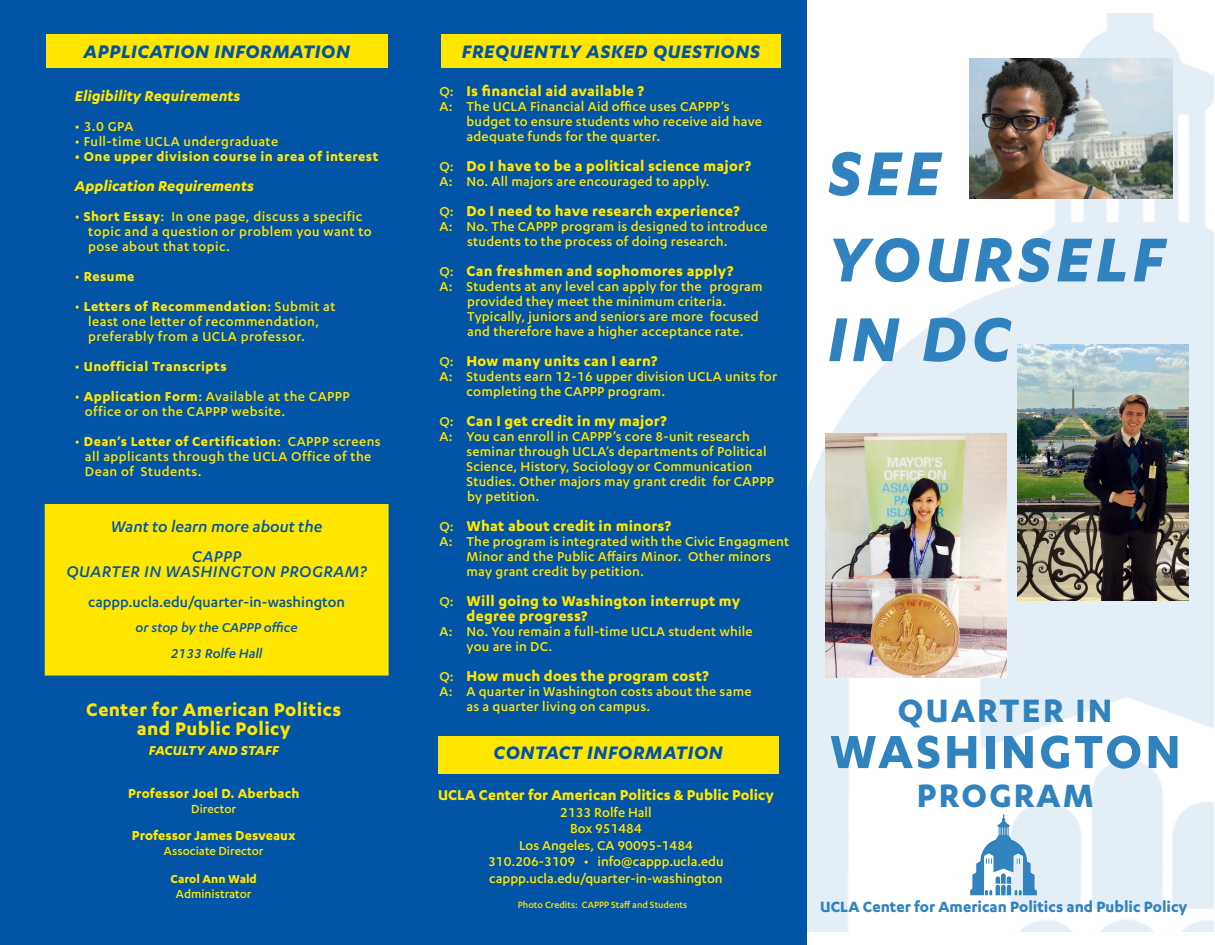
<style>
.page{position:relative;width:1215px;height:945px;background:#fff}
.page>*{position:absolute;margin:0;border:0;box-sizing:border-box;transform-origin:0 0}
.t1{font:italic 700 72px "Karbon";letter-spacing:.06em;color:#3183bf}
.t2{font:700 54px "Karbon";letter-spacing:.06em;color:#3183bf}
.t3{font:700 37.5px "Karbon";letter-spacing:.06em;color:#3183bf}
.t4{font:italic 700 21px "Karbon";letter-spacing:.03em;color:#0154a6}
.t5{font:700 21px/19.5px "Karbon";letter-spacing:.02em;color:#ffe601;text-align:center}
.t6{font:italic 500 18px/30px "Karbon";color:#0154a6;text-align:center}
.t7{font:italic 500 18px "Karbon";letter-spacing:.03em;color:#0154a6}
.t8{font:700 17.25px "Karbon";color:#3183bf}
.t9{font:700 16.5px/15px "Karbon";letter-spacing:.015em;color:#ffe601}
.t10{font:italic 700 16.5px "Karbon";color:#ffe601}
.t11{font:500 16.5px "Karbon";color:#0154a6}
.t12{font:500 15px/15px "Karbon";letter-spacing:.015em;color:#ffe601}
.t13{font:700 15px "Karbon";letter-spacing:.03em;color:#ffe601}
.t14{font:italic 500 15px/25.5px "Karbon";color:#0154a6;text-align:center}
.t15{font:700 15px "Karbon";color:#ffe601}
.t16{font:italic 700 15px "Karbon";letter-spacing:.015em;color:#ffe601}
.t17{font:500 13.5px "Karbon";color:#ffe601}
.t18{font:700 13.5px "Karbon";color:#ffe601}
.t19{font:500 10.5px "Karbon";color:#ffe601}
.s1{font-weight:700}
.s2{font-weight:500}
.s3{font-weight:500;font-size:15px}
</style>
<div class="page">
<img style="left:806px;top:14px;width:408px;height:918px">
<div style="left:0;top:0;width:806px;height:945px;background:#0154a6"></div>
<div style="left:441px;top:34px;width:340px;height:34px;background:#ffe601"></div>
<div style="left:438px;top:736px;width:340px;height:37px;background:#ffe601"></div>
<img style="left:970px;top:814px;width:68px;height:81px">
<div style="left:46px;top:34px;width:342px;height:34px;background:#ffe601"></div>
<img style="left:970px;top:58px;width:202px;height:141px">
<img style="left:825px;top:434px;width:182px;height:243px">
<div style="left:45px;top:505px;width:343px;height:170px;background:#ffe601"></div>
<div style="left:45px;top:504px;width:343px;height:171px;border:1px solid #ffe601"></div>
<img style="left:1017px;top:344px;width:171px;height:257px">
<h3 class="t4" style="left:84px;top:39px;width:268px">APPLICATION INFORMATION</h3>
<p class="t10" style="left:75px;top:87px;width:167px">Eligibility Requirements</p>
<p class="t12" style="left:75px;top:119px;width:60px">• 3.0 GPA</p>
<p class="t12" style="left:75px;top:134px;width:205px">• Full-time UCLA undergraduate</p>
<p class="t13" style="left:75px;top:148px;width:305px">• One upper division course in area of interest</p>
<p class="t10" style="left:75px;top:177px;width:180px">Application Requirements</p>
<p class="t12" style="left:88px;top:209px;width:285px;text-indent:-13px">• <span class="s1">Short Essay</span>: In one page, discuss a specific topic and a question or problem you want to pose about that topic.</p>
<p class="t13" style="left:75px;top:268px;width:61px"><span class="s2">•</span> Resume</p>
<p class="t12" style="left:88px;top:299px;width:249px;text-indent:-13px">• <span class="s1">Letters of Recommendation</span>: Submit at least one letter of recommendation, preferably from a UCLA professor.</p>
<p class="t13" style="left:75px;top:358px;width:153px"><span class="s2">•</span> Unofficial Transcripts</p>
<p class="t12" style="left:85px;top:389px;width:266px;text-indent:-10px">• <span class="s1">Application Form</span>: Available at the CAPPP office or on the CAPPP website.</p>
<p class="t12" style="left:85px;top:434px;width:297px;text-indent:-10px">• <span class="s1">Dean’s Letter of Certification</span>: CAPPP screens all applicants through the UCLA Office of the<br>Dean of Students.</p>
<p class="t6" style="left:111px;top:511px;width:213px">Want to learn more about the<br>CAPPP</p>
<p class="t7" style="left:66px;top:562px;width:302px">QUARTER IN WASHINGTON PROGRAM?</p>
<p class="t11" style="left:88px;top:593px;width:258px">cappp.ucla.edu/quarter-in-washington</p>
<p class="t14" style="left:136px;top:615px;width:163px">or stop by the CAPPP office<br>2133 Rolfe Hall</p>
<h3 class="t5" style="left:86px;top:699px;width:256px">Center for American Politics and Public Policy</h3>
<p class="t16" style="left:149px;top:742px;width:132px">FACULTY AND STAFF</p>
<p class="t13" style="left:128px;top:785px;width:173px">Professor Joel D. Aberbach</p>
<p class="t17" style="left:191px;top:801px;width:46px">Director</p>
<p class="t15" style="left:132px;top:827px;width:165px">Professor James Desveaux</p>
<p class="t17" style="left:164px;top:843px;width:101px">Associate Director</p>
<p class="t18" style="left:171px;top:871px;width:88px">Carol Ann Wald</p>
<p class="t17" style="left:176px;top:886px;width:77px">Administrator</p>
<h3 class="t4" style="left:462px;top:39px;width:299px">FREQUENTLY ASKED QUESTIONS</h3>
<p class="t9" style="left:440px;top:83px;width:206px"><span class="s3">Q:</span> Is financial aid available ?</p>
<p class="t12" style="left:466px;top:99px;width:297px;text-indent:-27px">A: The UCLA Financial Aid office uses CAPPP’s budget to ensure students who receive aid have adequate funds for the quarter.</p>
<p class="t9" style="left:440px;top:158px;width:313px"><span class="s3">Q:</span> Do I have to be a political science major?</p>
<p class="t12" style="left:440px;top:174px;width:272px">A: No. All majors are encouraged to apply.</p>
<p class="t9" style="left:440px;top:203px;width:302px"><span class="s3">Q:</span> Do I need to have research experience?</p>
<p class="t12" style="left:467px;top:219px;width:302px;text-indent:-28px">A: No. The CAPPP program is designed to introduce students to the process of doing research.</p>
<p class="t9" style="left:440px;top:263px;width:295px"><span class="s3">Q:</span> Can freshmen and sophomores apply?</p>
<p class="t12" style="left:467px;top:279px;width:297px;text-indent:-28px">A: Students at any level can apply for the program provided they meet the minimum criteria.<br>Typically, juniors and seniors are more focused and therefore have a higher acceptance rate.</p>
<p class="t9" style="left:440px;top:353px;width:219px"><span class="s3">Q:</span> How many units can I earn?</p>
<p class="t12" style="left:466px;top:369px;width:312px;text-indent:-27px">A: Students earn 12-16 upper division UCLA units for completing the CAPPP program.</p>
<p class="t9" style="left:440px;top:413px;width:229px"><span class="s3">Q:</span> Can I get credit in my major?</p>
<p class="t12" style="left:466px;top:429px;width:309px;text-indent:-27px">A: You can enroll in CAPPP’s core 8-unit research seminar through UCLA’s departments of Political Science, History, Sociology or Communication Studies. Other majors may grant credit for CAPPP by petition.</p>
<p class="t9" style="left:440px;top:518px;width:233px"><span class="s3">Q:</span> What about credit in minors?</p>
<p class="t12" style="left:466px;top:534px;width:324px;text-indent:-27px">A: The program is integrated with the Civic Engagment<br>Minor and the Public Affairs Minor. Other minors may grant credit by petition.</p>
<p class="t9" style="left:467px;top:593px;width:275px;text-indent:-27px"><span class="s3">Q:</span> Will going to Washington interrupt my degree progress?</p>
<p class="t12" style="left:466px;top:624px;width:288px;text-indent:-27px">A: No. You remain a full-time UCLA student while you are in DC.</p>
<p class="t9" style="left:440px;top:668px;width:271px"><span class="s3">Q:</span> How much does the program cost?</p>
<p class="t12" style="left:466px;top:684px;width:287px;text-indent:-27px">A: A quarter in Washington costs about the same as a quarter living on campus.</p>
<h3 class="t4" style="left:494px;top:741px;width:231px">CONTACT INFORMATION</h3>
<p class="t9" style="left:438px;top:787px;width:337px">UCLA Center for American Politics &amp; Public Policy</p>
<p class="t12" style="left:488px;top:803px;width:237px;line-height:16.5px;text-align:center">2133 Rolfe Hall<br>Box 951484<br>Los Angeles, CA 90095-1484<br>310.206-3109 • info@cappp.ucla.edu cappp.ucla.edu/quarter-in-washington</p>
<p class="t19" style="left:518px;top:899px;width:171px">Photo Credits: CAPPP Staff and Students</p>
<h1 class="t1" style="left:828px;top:132px;width:115px">SEE</h1>
<h1 class="t1" style="left:828px;top:219px;width:337px">YOURSELF</h1>
<h1 class="t1" style="left:828px;top:298px;width:184px">IN DC</h1>
<h3 class="t3" style="left:898px;top:689px;width:216px">QUARTER IN</h3>
<h2 class="t2" style="left:830px;top:721px;width:353px">WASHINGTON</h2>
<h3 class="t3" style="left:917px;top:774px;width:178px">PROGRAM</h3>
<p class="t8" style="left:820px;top:897px;width:369px">UCLA Center for American Politics and Public Policy</p>
</div>
